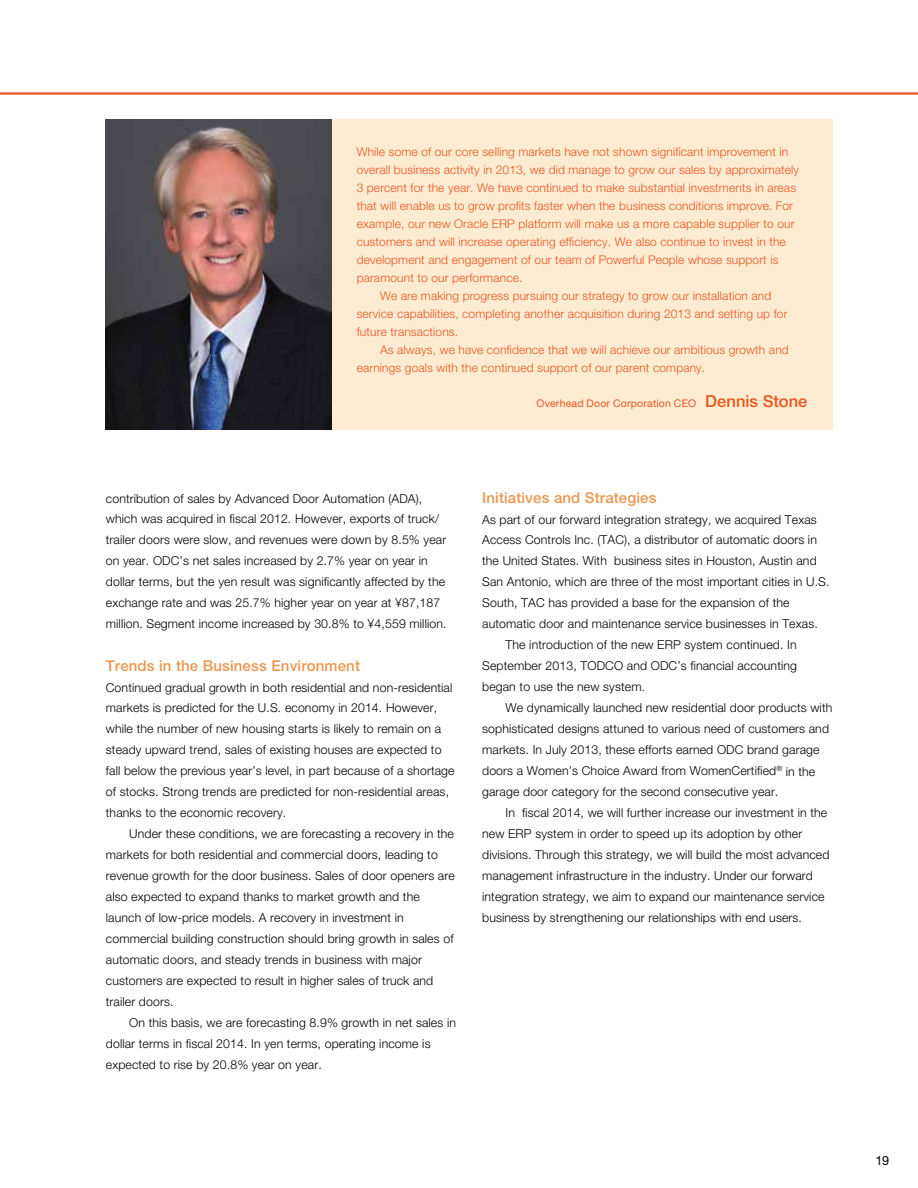
<style>
.page{position:relative;width:918px;height:1188px;background:#fff}
.page>*{position:absolute;margin:0;border:0;box-sizing:border-box;transform-origin:0 0}
.t1{font:500 15px "Helvetica Neue";letter-spacing:.01em;color:#eb9750}
.t2{font:12.75px "Helvetica Neue";color:#000}
.t3{font:300 12.3px/21px "Helvetica Neue";letter-spacing:.01em;color:#000}
.t4{font:300 12px "Helvetica Neue";letter-spacing:.01em;color:#ea5520}
.t5{font:10.5px "Helvetica Neue";letter-spacing:.02em;color:#ea5520}
.s1{font-weight:500;font-size:16.5px}
</style>
<div class="page">
<div style="left:106px;top:119px;width:727px;height:310px;background:#feecd2"></div>
<img style="left:106px;top:119px;width:225px;height:310px">
<hr style="left:0;top:92px;width:918px;height:3px;background:#ea5520">
<p class="t4" style="left:357px;top:144px;width:433px">While some of our core selling markets have not shown significant improvement in</p>
<p class="t4" style="left:357px;top:162px;width:444px">overall business activity in 2013, we did manage to grow our sales by approximately</p>
<p class="t4" style="left:357px;top:180px;width:441px">3 percent for the year. We have continued to make substantial investments in areas</p>
<p class="t4" style="left:357px;top:198px;width:438px">that will enable us to grow profits faster when the business conditions improve. For</p>
<p class="t4" style="left:357px;top:216px;width:439px">example, our new Oracle ERP platform will make us a more capable supplier to our</p>
<p class="t4" style="left:357px;top:234px;width:431px">customers and will increase operating efficiency. We also continue to invest in the</p>
<p class="t4" style="left:357px;top:252px;width:423px">development and engagement of our team of Powerful People whose support is</p>
<p class="t4" style="left:357px;top:270px;width:167px">paramount to our performance.</p>
<p class="t4" style="left:380px;top:288px;width:393px">We are making progress pursuing our strategy to grow our installation and</p>
<p class="t4" style="left:357px;top:306px;width:432px">service capabilities, completing another acquisition during 2013 and setting up for</p>
<p class="t4" style="left:357px;top:324px;width:103px">future transactions.</p>
<p class="t4" style="left:380px;top:342px;width:410px">As always, we have confidence that we will achieve our ambitious growth and</p>
<p class="t4" style="left:357px;top:360px;width:350px">earnings goals with the continued support of our parent company.</p>
<p class="t5" style="left:537px;top:397px;width:272px">Overhead Door Corporation CEO <span class="s1">Dennis Stone</span></p>
<p class="t3" style="left:106px;top:487px;width:342px">contribution of sales by Advanced Door Automation (ADA), which was acquired in fiscal 2012. However, exports of truck/ trailer doors were slow, and revenues were down by 8.5% year on year. ODC’s net sales increased by 2.7% year on year in dollar terms, but the yen result was significantly affected by the exchange rate and was 25.7% higher year on year at ¥87,187 million. Segment income increased by 30.8% to ¥4,559 million.</p>
<p class="t1" style="left:106px;top:656px;width:256px">Trends in the Business Environment</p>
<p class="t3" style="left:106px;top:676px;width:350px">Continued gradual growth in both residential and non-residential markets is predicted for the U.S. economy in 2014. However, while the number of new housing starts is likely to remain on a steady upward trend, sales of existing houses are expected to fall below the previous year’s level, in part because of a shortage of stocks. Strong trends are predicted for non-residential areas, thanks to the economic recovery.</p>
<p class="t3" style="left:106px;top:823px;width:350px;text-indent:23px">Under these conditions, we are forecasting a recovery in the markets for both residential and commercial doors, leading to revenue growth for the door business. Sales of door openers are also expected to expand thanks to market growth and the launch of low-price models. A recovery in investment in commercial building construction should bring growth in sales of automatic doors, and steady trends in business with major customers are expected to result in higher sales of truck and trailer doors.</p>
<p class="t3" style="left:106px;top:1012px;width:352px;text-indent:23px">On this basis, we are forecasting 8.9% growth in net sales in dollar terms in fiscal 2014. In yen terms, operating income is expected to rise by 20.8% year on year.</p>
<p class="t1" style="left:482px;top:488px;width:176px">Initiatives and Strategies</p>
<p class="t3" style="left:482px;top:508px;width:336px">As part of our forward integration strategy, we acquired Texas</p>
<p class="t3" style="left:482px;top:529px;width:336px">Access Controls Inc. (TAC), a distributor of automatic doors in</p>
<p class="t3" style="left:482px;top:550px;width:336px">the United States. With business sites in Houston, Austin and</p>
<p class="t3" style="left:482px;top:571px;width:349px">San Antonio, which are three of the most important cities in U.S.</p>
<p class="t3" style="left:482px;top:592px;width:309px">South, TAC has provided a base for the expansion of the</p>
<p class="t3" style="left:482px;top:613px;width:337px">automatic door and maintenance service businesses in Texas.</p>
<p class="t3" style="left:506px;top:634px;width:293px">The introduction of the new ERP system continued. In</p>
<p class="t3" style="left:482px;top:655px;width:316px">September 2013, TODCO and ODC’s financial accounting</p>
<p class="t3" style="left:482px;top:676px;width:165px">began to use the new system.</p>
<p class="t3" style="left:506px;top:697px;width:328px">We dynamically launched new residential door products with</p>
<p class="t3" style="left:482px;top:718px;width:348px">sophisticated designs attuned to various need of customers and</p>
<p class="t3" style="left:482px;top:739px;width:339px">markets. In July 2013, these efforts earned ODC brand garage</p>
<p class="t3" style="left:482px;top:760px;width:335px">doors a Women’s Choice Award from WomenCertified<sup>®</sup> in the</p>
<p class="t3" style="left:482px;top:781px;width:298px">garage door category for the second consecutive year.</p>
<p class="t3" style="left:506px;top:802px;width:323px">In fiscal 2014, we will further increase our investment in the</p>
<p class="t3" style="left:482px;top:823px;width:322px">new ERP system in order to speed up its adoption by other</p>
<p class="t3" style="left:482px;top:844px;width:349px">divisions. Through this strategy, we will build the most advanced</p>
<p class="t3" style="left:482px;top:865px;width:332px">management infrastructure in the industry. Under our forward</p>
<p class="t3" style="left:482px;top:886px;width:344px">integration strategy, we aim to expand our maintenance service</p>
<p class="t3" style="left:482px;top:907px;width:321px">business by strengthening our relationships with end users.</p>
<p class="t2" style="left:875px;top:1153px;width:15px">19</p>
</div>
